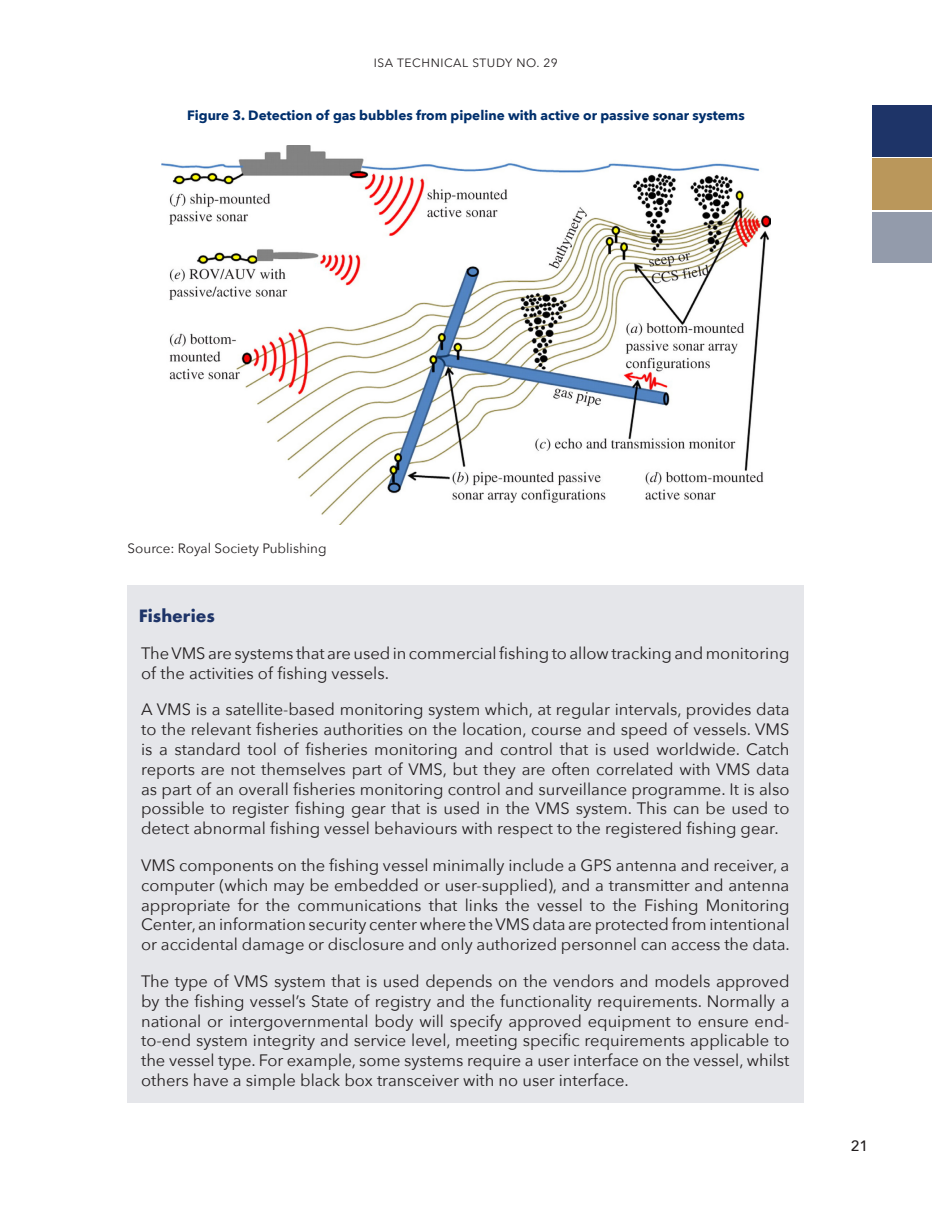
<style>
.page{position:relative;width:932px;height:1215px;background:#fff}
.page>*{position:absolute;margin:0;border:0;box-sizing:border-box;transform-origin:0 0}
.t1{font:16.5px/19.8px "Avenir Next";color:#231f20;text-align:justify}
.t2{font:700 16.5px "Futura";color:#1e3468}
.t3{font:500 15px "Avenir Next";color:#231f20}
.t4{font:700 13.5px "Avenir Next";color:#002f6c}
.t5{font:13.5px "Avenir Next";color:#231f20}
.t6{font:12px "Avenir Next";letter-spacing:.05em;color:#231f20}
</style>
<div class="page">
<div style="left:871px;top:105px;width:61px;height:51px;background:#1e3468"></div>
<div style="left:871px;top:158px;width:61px;height:52px;background:#ba975b"></div>
<div style="left:871px;top:212px;width:61px;height:51px;background:#939bab"></div>
<div style="left:128px;top:585px;width:676px;height:518px;background:#e5e6ea"></div>
<img style="left:162px;top:146px;width:608px;height:379px">
<p class="t6" style="left:374px;top:53px;width:185px">ISA TECHNICAL STUDY NO. 29</p>
<p class="t4" style="left:187px;top:103px;width:559px">Figure 3. Detection of gas bubbles from pipeline with active or passive sonar systems</p>
<p class="t5" style="left:128px;top:537px;width:200px">Source: Royal Society Publishing</p>
<p class="t2" style="left:139px;top:604px;width:77px">Fisheries</p>
<p class="t1" style="left:141px;top:643px;width:650px">The VMS are systems that are used in commercial fishing to allow tracking and monitoring of the activities of fishing vessels.</p>
<p class="t1" style="left:141px;top:699px;width:650px">A VMS is a satellite-based monitoring system which, at regular intervals, provides data to the relevant fisheries authorities on the location, course and speed of vessels. VMS is a standard tool of fisheries monitoring and control that is used worldwide. Catch reports are not themselves part of VMS, but they are often correlated with VMS data as part of an overall fisheries monitoring control and surveillance programme. It is also possible to register fishing gear that is used in the VMS system. This can be used to detect abnormal fishing vessel behaviours with respect to the registered fishing gear.</p>
<p class="t1" style="left:141px;top:855px;width:650px">VMS components on the fishing vessel minimally include a GPS antenna and receiver, a computer (which may be embedded or user-supplied), and a transmitter and antenna appropriate for the communications that links the vessel to the Fishing Monitoring Center, an information security center where the VMS data are protected from intentional or accidental damage or disclosure and only authorized personnel can access the data.</p>
<p class="t1" style="left:141px;top:971px;width:650px">The type of VMS system that is used depends on the vendors and models approved by the fishing vessel’s State of registry and the functionality requirements. Normally a national or intergovernmental body will specify approved equipment to ensure end&shy;to-end system integrity and service level, meeting specific requirements applicable to the vessel type. For example, some systems require a user interface on the vessel, whilst others have a simple black box transceiver with no user interface.</p>
<p class="t3" style="left:850px;top:1133px;width:19px">21</p>
</div>
